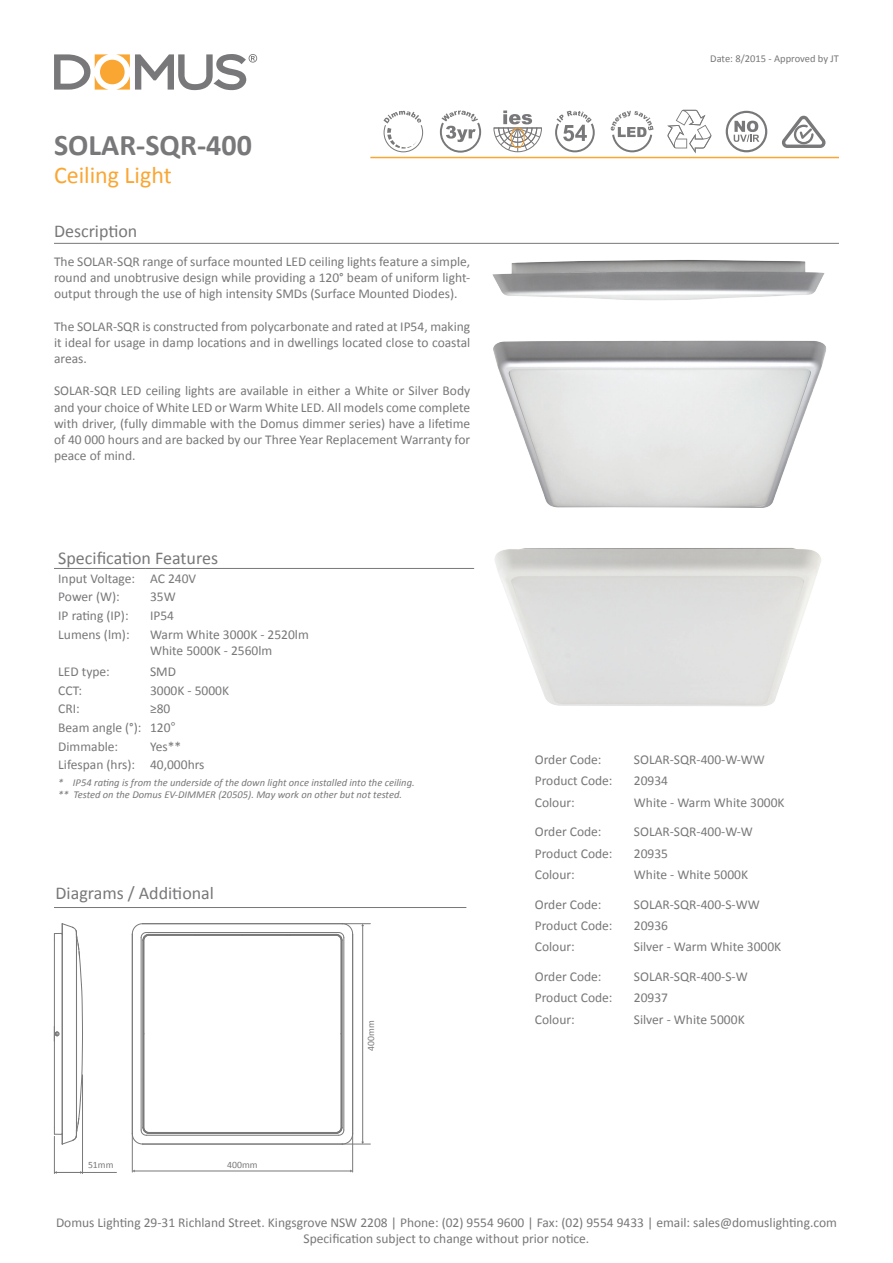
<style>
.page{position:relative;width:893px;height:1263px;background:#fff}
.page>*{position:absolute;margin:0;border:0;box-sizing:border-box;transform-origin:0 0}
.t1{font:700 30px "Calibri";color:#787779}
.t2{font:24px "Calibri";color:#faa633}
.t3{font:18px "Calibri";color:#787779}
.t4{font:13.5px/16.2px "Calibri";color:#787779}
.t5{font:italic 10.5px/12.6px "Calibri";color:#787779}
.t6{font:10.5px "Calibri";color:#787779}
.t7{font:9.75px "Calibri";color:#797979}
.s1{font-family:"Arial"}
</style>
<div class="page">
<svg style="left:54px;top:54px;width:55px;height:36px"></svg>
<svg style="left:116px;top:54px;width:141px;height:36px"></svg>
<div style="left:100px;top:60px;width:25px;height:24px;background:#faa633;border-radius:50%"></div>
<hr style="left:370px;top:157px;width:469px;height:1px;background:#faa633">
<img style="left:492px;top:260px;width:333px;height:40px">
<img style="left:493px;top:340px;width:333px;height:168px">
<hr style="left:54px;top:1172px;width:62px;height:1px;background:#797979">
<svg style="left:54px;top:923px;width:29px;height:221px"></svg>
<hr style="left:76px;top:1034px;width:1px;height:96px;background:#797979">
<hr style="left:76px;top:938px;width:1px;height:96px;background:#797979">
<hr style="left:54px;top:1136px;width:1px;height:37px;background:#797979">
<hr style="left:82px;top:1075px;width:1px;height:98px;background:#797979">
<svg style="left:132px;top:923px;width:238px;height:222px"></svg>
<hr style="left:134px;top:1171px;width:217px;height:1px;background:#797979">
<hr style="left:132px;top:1133px;width:1px;height:39px;background:#797979">
<hr style="left:352px;top:1133px;width:1px;height:39px;background:#797979">
<hr style="left:54px;top:243px;width:785px;height:1px;background:#787779">
<hr style="left:54px;top:907px;width:412px;height:1px;background:#787779">
<svg style="left:611px;top:111px;width:43px;height:41px"></svg>
<svg style="left:667px;top:110px;width:44px;height:43px"></svg>
<svg style="left:726px;top:111px;width:41px;height:41px"></svg>
<svg style="left:782px;top:115px;width:44px;height:33px"></svg>
<svg style="left:555px;top:111px;width:40px;height:41px"></svg>
<svg style="left:493px;top:110px;width:49px;height:42px"></svg>
<div style="left:511px;top:128px;width:14px;height:20px;border:1px solid #f89b24;border-radius:50%"></div>
<svg style="left:440px;top:111px;width:41px;height:42px"></svg>
<svg style="left:383px;top:111px;width:40px;height:41px"></svg>
<hr style="left:54px;top:568px;width:92px;height:1px;background:#787779">
<hr style="left:146px;top:568px;width:328px;height:1px;background:#787779">
<h1 class="t1" style="left:54px;top:126px;width:199px">SOLAR-SQR-400</h1>
<h2 class="t2" style="left:54px;top:160px;width:119px">Ceiling Light</h2>
<h3 class="t3" style="left:54px;top:220px;width:85px">Description</h3>
<p class="t4" style="left:54px;top:253px;width:418px;text-align:justify">The SOLAR-SQR range of surface mounted LED ceiling lights feature a simple, round and unobtrusive design while providing a 120° beam of uniform light&shy;output through the use of high intensity SMDs (Surface Mounted Diodes).</p>
<p class="t4" style="left:54px;top:318px;width:418px;text-align:justify">The SOLAR-SQR is constructed from polycarbonate and rated at IP54, making it ideal for usage in damp locations and in dwellings located close to coastal areas.</p>
<p class="t4" style="left:54px;top:383px;width:418px;text-align:justify">SOLAR-SQR LED ceiling lights are available in either a White or Silver Body and your choice of White LED or Warm White LED. All models come complete with driver, (fully dimmable with the Domus dimmer series) have a lifetime of 40 000 hours and are backed by our Three Year Replacement Warranty for peace of mind.</p>
<h3 class="t3" style="left:58px;top:547px;width:161px">Specification Features</h3>
<p class="t4" style="left:58px;top:569px;width:139px;line-height:18.6px">Input Voltage: AC 240V<br>Power (W):</p>
<p class="t4" style="left:150px;top:589px;width:27px">35W</p>
<p class="t4" style="left:58px;top:607px;width:72px">IP rating (IP):</p>
<p class="t4" style="left:150px;top:607px;width:26px">IP54</p>
<p class="t4" style="left:58px;top:626px;width:73px">Lumens (lm):</p>
<p class="t4" style="left:150px;top:626px;width:160px">Warm White 3000K - 2520lm<br>White 5000K - 2560lm</p>
<p class="t4" style="left:58px;top:664px;width:53px">LED type:</p>
<p class="t4" style="left:150px;top:664px;width:28px">SMD</p>
<p class="t4" style="left:58px;top:682px;width:25px">CCT:</p>
<p class="t4" style="left:150px;top:682px;width:81px">3000K - 5000K</p>
<p class="t4" style="left:58px;top:701px;width:23px">CRI:</p>
<p class="t4" style="left:58px;top:700px;width:119px;line-height:18.6px;text-indent:92px">≥80<br>Beam angle (°): 120<span class="s1">°<br></span>Dimmable:</p>
<p class="t4" style="left:58px;top:737px;width:148px;line-height:18.6px;text-indent:92px">Yes**<br>Lifespan (hrs): 40,000hrs</p>
<p class="t5" style="left:58px;top:775px;width:358px">* IP54 rating is from the underside of the down light once installed into the ceiling. ** Tested on the Domus EV-DIMMER (20505). May work on other but not tested.</p>
<h3 class="t3" style="left:56px;top:882px;width:160px">Diagrams / Additional</h3>
<p class="t7" style="left:88px;top:1158px;width:27px">51mm</p>
<p class="t7" style="left:227px;top:1158px;width:32px">400mm</p>
<p class="t7" style="left:365px;top:1051px;width:32px;rotate:-90deg">400mm</p>
<p class="t6" style="left:710px;top:52px;width:130px">Date: 8/2015 - Approved by JT</p>
<p class="t4" style="left:535px;top:752px;width:68px">Order Code:</p>
<p class="t4" style="left:634px;top:752px;width:133px">SOLAR-SQR-400-W-WW</p>
<p class="t4" style="left:535px;top:773px;width:79px">Product Code:</p>
<p class="t4" style="left:634px;top:773px;width:36px">20934</p>
<p class="t4" style="left:535px;top:794px;width:41px">Colour:</p>
<p class="t4" style="left:634px;top:794px;width:152px">White - Warm White 3000K</p>
<p class="t4" style="left:535px;top:824px;width:68px">Order Code:</p>
<p class="t4" style="left:634px;top:824px;width:121px">SOLAR-SQR-400-W-W</p>
<p class="t4" style="left:535px;top:845px;width:79px">Product Code:</p>
<p class="t4" style="left:634px;top:845px;width:36px">20935</p>
<p class="t4" style="left:535px;top:866px;width:41px">Colour:</p>
<p class="t4" style="left:634px;top:866px;width:116px">White - White 5000K</p>
<p class="t4" style="left:535px;top:896px;width:68px">Order Code:</p>
<p class="t4" style="left:634px;top:896px;width:127px">SOLAR-SQR-400-S-WW</p>
<p class="t4" style="left:535px;top:917px;width:79px">Product Code:</p>
<p class="t4" style="left:634px;top:917px;width:36px">20936</p>
<p class="t4" style="left:535px;top:939px;width:41px">Colour:</p>
<p class="t4" style="left:634px;top:939px;width:149px">Silver - Warm White 3000K</p>
<p class="t4" style="left:535px;top:968px;width:68px">Order Code:</p>
<p class="t4" style="left:634px;top:968px;width:115px">SOLAR-SQR-400-S-W</p>
<p class="t4" style="left:535px;top:990px;width:79px">Product Code:</p>
<p class="t4" style="left:634px;top:990px;width:36px">20937</p>
<p class="t4" style="left:535px;top:1011px;width:41px">Colour:</p>
<p class="t4" style="left:634px;top:1011px;width:112px">Silver - White 5000K</p>
<p class="t4" style="left:56px;top:1214px;width:782px;text-align:center">Domus Lighting 29-31 Richland Street. Kingsgrove NSW 2208 | Phone: (02) 9554 9600 | Fax: (02) 9554 9433 | email: sales@domuslighting.com<br>Specification subject to change without prior notice.</p>
</div>
